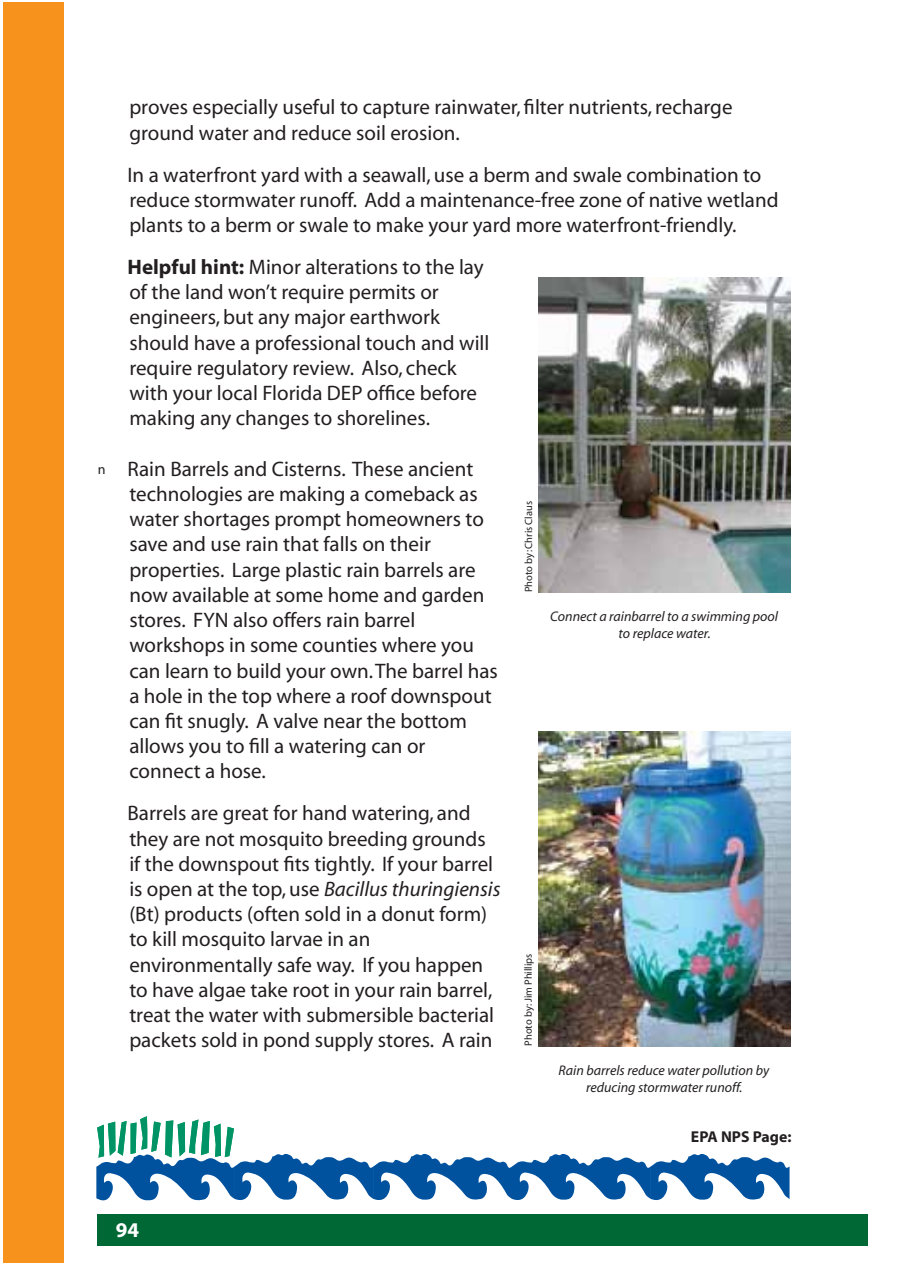
<style>
.page{position:relative;width:897px;height:1266px;background:#fff}
.page>*{position:absolute;margin:0;border:0;box-sizing:border-box;transform-origin:0 0}
.t1{font:21px/25.2px "Myriad";color:#231f20}
.t2{font:700 21px "Myriad";color:#fff}
.t3{font:700 15.75px "Myriad";color:#231f20}
.t4{font:italic 14px/16.8px "Myriad";color:#231f20;text-align:center}
.t5{font:10.5px "Myriad";color:#231f20}
.s1{font-weight:700}
.s2{font-family:"Myriad Pro";font-size:14px}
.s3{font-style:italic}
</style>
<div class="page">
<div style="left:97px;top:1213px;width:769px;height:31px;background:#006835"></div>
<div style="left:3px;top:3px;width:60px;height:1260px;background:#f7931d"></div>
<svg style="left:96px;top:1116px;width:693px;height:84px"></svg>
<img style="left:538px;top:277px;width:252px;height:315px">
<img style="left:538px;top:731px;width:252px;height:315px">
<p class="t1" style="left:129px;top:96px;width:604px">proves especially useful to capture rainwater, filter nutrients, recharge ground water and reduce soil erosion.</p>
<p class="t1" style="left:127px;top:164px;width:652px">In a waterfront yard with a seawall, use a berm and swale combination to reduce stormwater runoff. Add a maintenance-free zone of native wetland plants to a berm or swale to make your yard more waterfront-friendly.</p>
<p class="t1" style="left:127px;top:256px;width:363px"><span class="s1">Helpful hint:</span> Minor alterations to the lay of the land won’t require permits or engineers, but any major earthwork should have a professional touch and will require regulatory review. Also, check with your local Florida DEP office before making any changes to shorelines.</p>
<p class="t1" style="left:129px;top:458px;width:370px;text-indent:-31px"><span class="s2">n</span> Rain Barrels and Cisterns. These ancient technologies are making a comeback as water shortages prompt homeowners to save and use rain that falls on their properties. Large plastic rain barrels are now available at some home and garden stores. FYN also offers rain barrel workshops in some counties where you can learn to build your own. The barrel has a hole in the top where a roof downspout can fit snugly. A valve near the bottom allows you to fill a watering can or connect a hose.</p>
<p class="t1" style="left:127px;top:802px;width:374px">Barrels are great for hand watering, and they are not mosquito breeding grounds<br>if the downspout fits tightly. If your barrel is open at the top, use <span class="s3">Bacillus thuringiensis </span>(Bt) products (often sold in a donut form) to kill mosquito larvae in an environmentally safe way. If you happen to have algae take root in your rain barrel, treat the water with submersible bacterial packets sold in pond supply stores. A rain</p>
<p class="t5" style="left:524px;top:592px;width:93px;rotate:-90deg">Photo by: Chris Claus</p>
<p class="t4" style="left:550px;top:609px;width:229px">Connect a rainbarrel to a swimming pool to replace water.</p>
<p class="t5" style="left:524px;top:1045px;width:94px;rotate:-90deg">Photo by: Jim Phillips</p>
<p class="t4" style="left:558px;top:1062px;width:212px">Rain barrels reduce water pollution by reducing stormwater runoff.</p>
<p class="t2" style="left:116px;top:1221px;width:25px">94</p>
<p class="t3" style="left:690px;top:1130px;width:102px">EPA NPS Page:</p>
</div>
